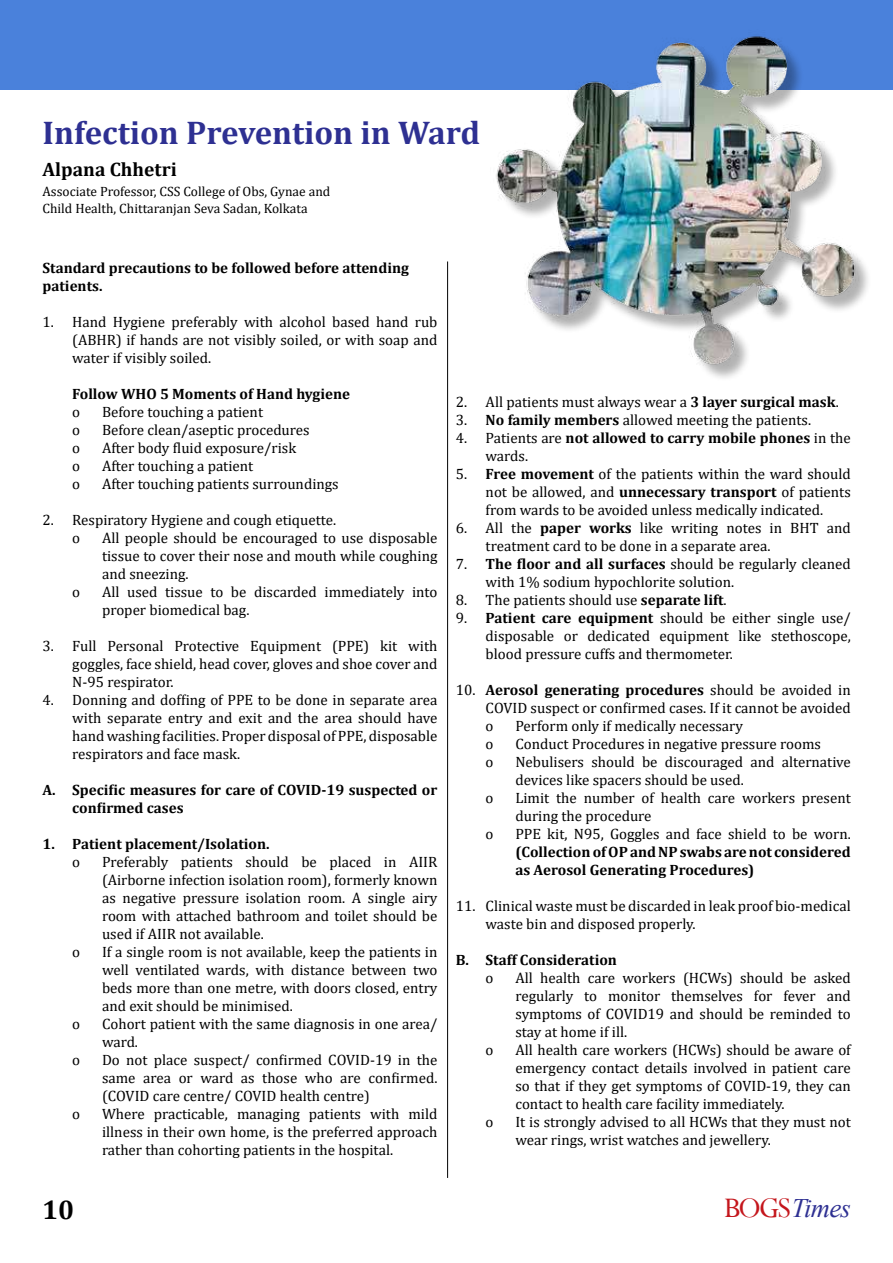
<style>
.page{position:relative;width:893px;height:1263px;background:#fff}
.page>*{position:absolute;margin:0;border:0;box-sizing:border-box;transform-origin:0 0}
.t1{font:700 33px "Cambria";color:#2e3092}
.t2{font:700 27px "Cambria";color:#000}
.t3{font:italic 26.7px "Times New Roman";letter-spacing:-.03em;color:#2e3092}
.t4{font:700 19.5px "Cambria";color:#000}
.t5{font:15px/18px "Cambria";color:#000;text-align:justify}
.t6{font:700 15px/18px "Cambria";color:#000}
.t7{font:13.5px/16.2px "Cambria";color:#000}
.s1{font-weight:700}
.s2{font-weight:400}
.s3{font-family:"Perpetua";font-style:normal;font-size:31.65px;color:#c4161c}
</style>
<div class="page">
<hr style="left:447px;top:261px;width:1px;height:917px;background:#000">
<div style="left:0;top:0;width:893px;height:89px;background:#4a81db"></div>
<img style="left:368px;top:36px;width:525px;height:373px">
<h1 class="t1" style="left:43px;top:109px;width:439px">Infection Prevention in Ward</h1>
<h3 class="t4" style="left:43px;top:155px;width:136px">Alpana Chhetri</h3>
<p class="t7" style="left:43px;top:184px;width:289px">Associate Professor, CSS College of Obs, Gynae and<br>Child Health, Chittaranjan Seva Sadan, Kolkata</p>
<p class="t6" style="left:43px;top:259px;width:368px">Standard precautions to be followed before attending patients.</p>
<p class="t5" style="left:72px;top:313px;width:367px;text-indent:-30px">1. Hand Hygiene preferably with alcohol based hand rub (ABHR) if hands are not visibly soiled, or with soap and water if visibly soiled.</p>
<p class="t6" style="left:72px;top:385px;width:279px">Follow WHO 5 Moments of Hand hygiene</p>
<p class="t5" style="left:72px;top:403px;width:9px">o</p>
<p class="t5" style="left:102px;top:403px;width:163px">Before touching a patient</p>
<p class="t5" style="left:72px;top:421px;width:9px">o</p>
<p class="t5" style="left:102px;top:421px;width:209px">Before clean/aseptic procedures</p>
<p class="t5" style="left:72px;top:439px;width:9px">o</p>
<p class="t5" style="left:102px;top:439px;width:196px">After body fluid exposure/risk</p>
<p class="t5" style="left:72px;top:457px;width:9px">o</p>
<p class="t5" style="left:102px;top:457px;width:153px">After touching a patient</p>
<p class="t5" style="left:72px;top:475px;width:9px">o</p>
<p class="t5" style="left:102px;top:475px;width:238px">After touching patients surroundings</p>
<p class="t5" style="left:72px;top:511px;width:265px;text-indent:-30px">2. Respiratory Hygiene and cough etiquette. o</p>
<p class="t5" style="left:102px;top:529px;width:337px">All people should be encouraged to use disposable tissue to cover their nose and mouth while coughing and sneezing.</p>
<p class="t5" style="left:72px;top:583px;width:9px">o</p>
<p class="t5" style="left:102px;top:583px;width:337px">All used tissue to be discarded immediately into proper biomedical bag.</p>
<p class="t5" style="left:72px;top:637px;width:367px;text-indent:-30px">3. Full Personal Protective Equipment (PPE) kit with goggles, face shield, head cover, gloves and shoe cover and N-95 respirator.</p>
<p class="t5" style="left:72px;top:691px;width:367px;text-indent:-30px">4. Donning and doffing of PPE to be done in separate area with separate entry and exit and the area should have hand washing facilities. Proper disposal of PPE, disposable respirators and face mask.</p>
<p class="t6" style="left:72px;top:781px;width:367px;text-indent:-30px">A. Specific measures for care of COVID-19 suspected or confirmed cases</p>
<p class="t6" style="left:42px;top:835px;width:229px">1. Patient placement/Isolation.</p>
<p class="t5" style="left:72px;top:853px;width:9px">o</p>
<p class="t5" style="left:102px;top:853px;width:337px">Preferably patients should be placed in AIIR (Airborne infection isolation room), formerly known as negative pressure isolation room. A single airy room with attached bathroom and toilet should be used if AIIR not available.</p>
<p class="t5" style="left:72px;top:943px;width:9px">o</p>
<p class="t5" style="left:102px;top:943px;width:337px">If a single room is not available, keep the patients in well ventilated wards, with distance between two beds more than one metre, with doors closed, entry and exit should be minimised.</p>
<p class="t5" style="left:72px;top:1015px;width:9px">o</p>
<p class="t5" style="left:102px;top:1015px;width:337px">Cohort patient with the same diagnosis in one area/</p>
<p class="t5" style="left:102px;top:1033px;width:38px">ward.</p>
<p class="t5" style="left:72px;top:1051px;width:367px">o Do not place suspect/ confirmed COVID -19 in the</p>
<p class="t5" style="left:102px;top:1069px;width:337px">same area or ward as those who are confirmed.</p>
<p class="t5" style="left:102px;top:1087px;width:269px">(COVID care centre/ COVID health centre)</p>
<p class="t5" style="left:72px;top:1105px;width:9px">o</p>
<p class="t5" style="left:102px;top:1105px;width:337px">Where practicable, managing patients with mild illness in their own home, is the preferred approach rather than cohorting patients in the hospital.</p>
<p class="t5" style="left:456px;top:393px;width:384px">2. All patients must always wear a <span class="s1">3 layer surgical mask</span>.</p>
<p class="t5" style="left:456px;top:411px;width:357px">3. <span class="s1">No family members</span> allowed meeting the patients.</p>
<p class="t6" style="left:486px;top:428px;width:367px;text-indent:-30px"><span class="s2">4. Patients are</span> not allowed to carry mobile phones <span class="s2">in the wards.</span></p>
<p class="t5" style="left:486px;top:465px;width:367px;text-indent:-30px">5. <span class="s1">Free movement</span> of the patients within the ward should not be allowed, and <span class="s1">unnecessary transport</span> of patients from wards to be avoided unless medically indicated.</p>
<p class="t5" style="left:486px;top:519px;width:367px;text-indent:-30px">6. All the <span class="s1">paper works</span> like writing notes in BHT and treatment card to be done in a separate area.</p>
<p class="t5" style="left:486px;top:555px;width:367px;text-indent:-30px">7. <span class="s1">The floor and all surfaces</span> should be regularly cleaned with 1% sodium hypochlorite solution.</p>
<p class="t5" style="left:456px;top:591px;width:272px">8. The patients should use <span class="s1">separate lift</span>.</p>
<p class="t5" style="left:486px;top:609px;width:367px;text-indent:-30px">9. <span class="s1">Patient care equipment</span> should be either single use/ disposable or dedicated equipment like stethoscope, blood pressure cuffs and thermometer.</p>
<p class="t5" style="left:486px;top:681px;width:367px;text-indent:-30px">10. <span class="s1">Aerosol generating procedures</span> should be avoided in COVID suspect or confirmed cases. If it cannot be avoided o</p>
<p class="t5" style="left:515px;top:717px;width:229px">Perform only if medically necessary</p>
<p class="t5" style="left:486px;top:735px;width:9px">o</p>
<p class="t5" style="left:515px;top:735px;width:307px">Conduct Procedures in negative pressure rooms</p>
<p class="t5" style="left:486px;top:753px;width:9px">o</p>
<p class="t5" style="left:515px;top:753px;width:337px">Nebulisers should be discouraged and alternative devices like spacers should be used.</p>
<p class="t5" style="left:486px;top:789px;width:9px">o</p>
<p class="t5" style="left:515px;top:789px;width:337px">Limit the number of health care workers present during the procedure</p>
<p class="t5" style="left:486px;top:825px;width:9px">o</p>
<p class="t5" style="left:515px;top:825px;width:337px">PPE kit, N95, Goggles and face shield to be worn.</p>
<p class="t6" style="left:515px;top:842px;width:337px">(Collection of OP and NP swabs are not considered as Aerosol Generating Procedures)</p>
<p class="t5" style="left:486px;top:897px;width:367px;text-indent:-30px">11. Clinical waste must be discarded in leak proof bio-medical waste bin and disposed properly.</p>
<p class="t6" style="left:456px;top:950px;width:163px">B. Staff Consideration</p>
<p class="t5" style="left:486px;top:969px;width:9px">o</p>
<p class="t5" style="left:515px;top:969px;width:337px">All health care workers (HCWs) should be asked regularly to monitor themselves for fever and symptoms of COVID19 and should be reminded to stay at home if ill.</p>
<p class="t5" style="left:486px;top:1041px;width:9px">o</p>
<p class="t5" style="left:515px;top:1041px;width:337px">All health care workers (HCWs) should be aware of emergency contact details involved in patient care so that if they get symptoms of COVID-19, they can contact to health care facility immediately.</p>
<p class="t5" style="left:486px;top:1113px;width:9px">o</p>
<p class="t5" style="left:515px;top:1113px;width:337px">It is strongly advised to all HCWs that they must not wear rings, wrist watches and jewellery.</p>
<h2 class="t2" style="left:42px;top:1191px;width:33px">10</h2>
<h3 class="t3" style="left:724px;top:1189px;width:128px"><span class="s3">BOGS</span>Times</h3>
</div>
